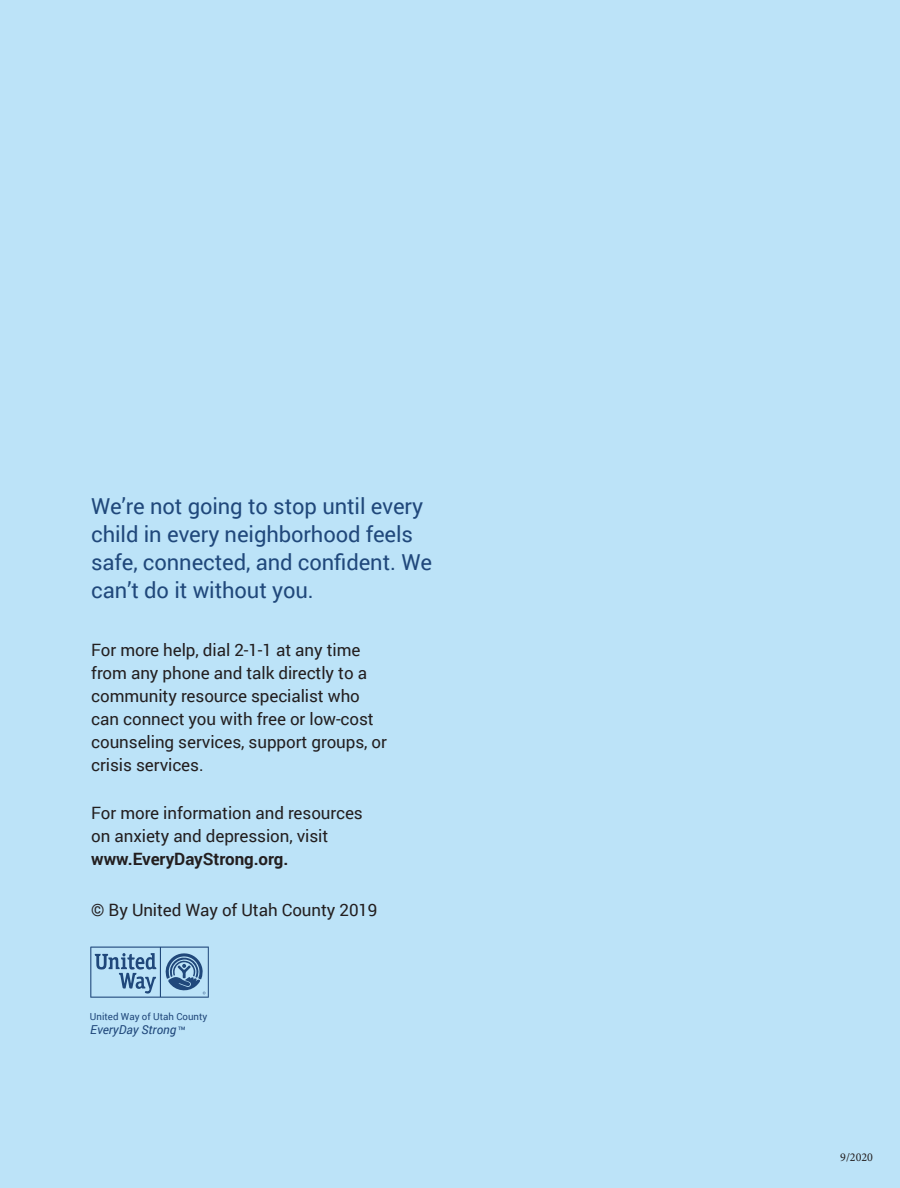
<style>
.page{position:relative;width:900px;height:1188px;background:#bce3f8}
.page>*{position:absolute;margin:0;border:0;box-sizing:border-box;transform-origin:0 0}
.t1{font:22px/28px "Roboto";letter-spacing:-.005em;color:#20487b}
.t2{font:17px/23px "Roboto";letter-spacing:-.005em;color:#231f20}
.t3{font:italic 12.4px "Roboto";color:#20487b}
.t4{font:12px "Minion Pro";color:#231f20}
.t5{font:9.8px "Roboto";color:#20487b}
.s1{font-weight:700}
.s2{font-style:normal;font-size:13px}
</style>
<div class="page">
<svg style="left:90px;top:947px;width:119px;height:51px"></svg>
<p class="t1" style="left:91px;top:491px;width:342px">We’re not going to stop until every child in every neighborhood feels safe, connected, and confident. We can’t do it without you.</p>
<p class="t2" style="left:91px;top:638px;width:297px">For more help, dial 2-1-1 at any time from any phone and talk directly to a community resource specialist who can connect you with free or low-cost counseling services, support groups, or crisis services.</p>
<p class="t2" style="left:91px;top:801px;width:273px">For more information and resources on anxiety and depression, visit <span class="s1">www.EveryDayStrong.org.</span></p>
<p class="t2" style="left:91px;top:898px;width:288px">© By United Way of Utah County 2019</p>
<p class="t5" style="left:90px;top:1009px;width:119px">United Way of Utah County</p>
<p class="t3" style="left:90px;top:1021px;width:97px">EveryDay Strong<span class="s2">™</span></p>
<p class="t4" style="left:840px;top:1149px;width:34px">9/2020</p>
</div>
